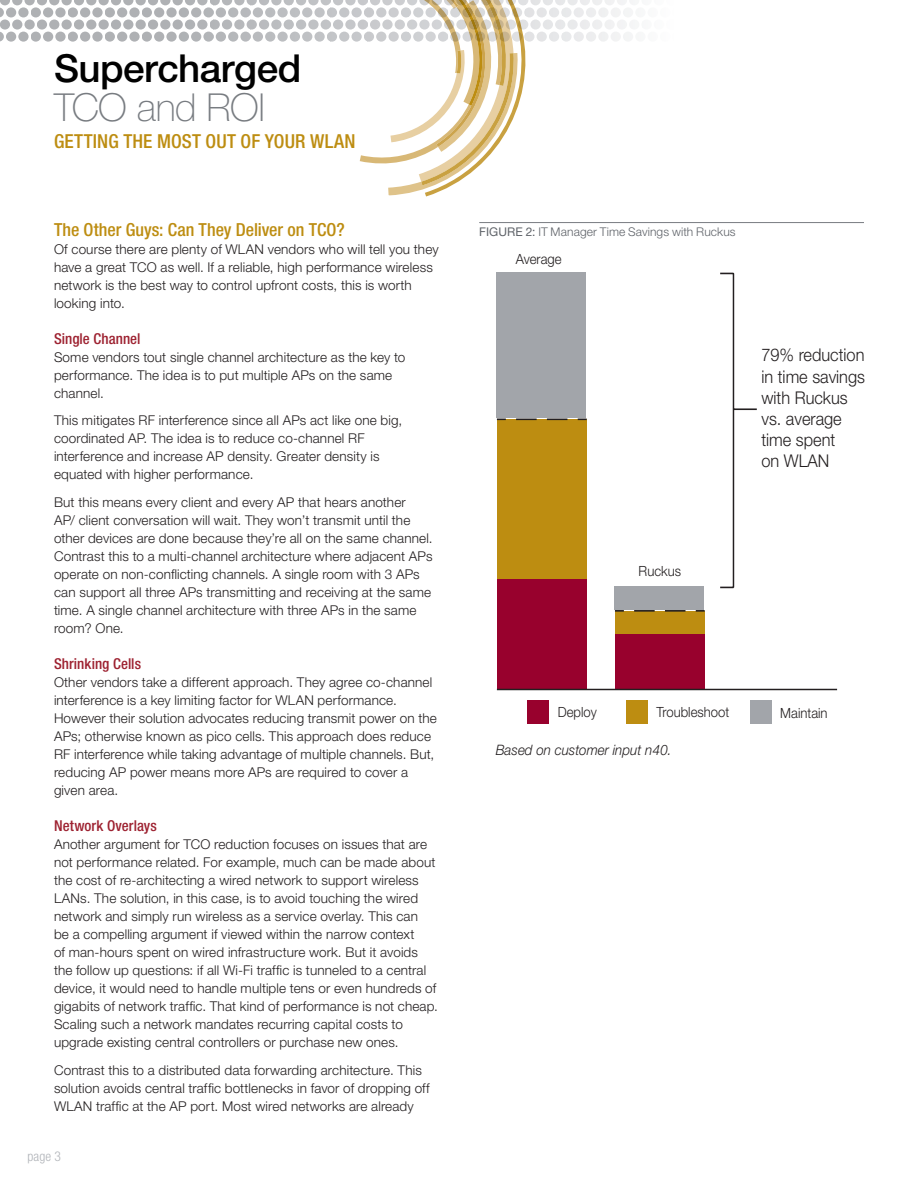
<style>
.page{position:relative;width:918px;height:1188px;background:#fff}
.page>*{position:absolute;margin:0;border:0;box-sizing:border-box;transform-origin:0 0}
.t1{font:500 38.55px "Helvetica Neue LT Std";letter-spacing:-.01em;color:#010101}
.t2{font:100 38.55px "Helvetica Neue LT Std";letter-spacing:-.015em;color:#787c81}
.t3{font:500 condensed 19.35px "Helvetica Neue LT Std";letter-spacing:.005em;color:#bd8d11}
.wpBB_Subhead_b_GOLD{font:500 condensed 18px "Helvetica Neue LT Std";color:#bd8d11}
.t4{font:300 17.55px/21.1px "Helvetica Neue LT Std";color:#231f20;scale:.93 1}
.wpBB_Subhead_c_RED{font:500 condensed 15px "Helvetica Neue LT Std";letter-spacing:.005em;color:#9d2130}
.t5{font:italic 300 14.4px "Helvetica Neue LT Std";color:#231f20;scale:.93 1}
.t6{font:300 14.1px "Helvetica Neue LT Std";color:#231f20;scale:.93 1}
.wpBB_100K_Body_Text{font:300 13.5px/18px "Helvetica Neue LT Std";letter-spacing:.01em;color:#231f20}
.t7{font:300 condensed 13.5px "Helvetica Neue LT Std";color:#b1b4b9}
.wpBB_Figure_Callouts{font:300 12px "Helvetica Neue LT Std";letter-spacing:.01em;color:#5f6369}
.s1{font-weight:400}
</style>
<div class="page">
<div style="left:0;top:0;width:10px;height:5px;background:#afb1b4"></div>
<div style="left:12px;top:0;width:10px;height:5px;background:#afb1b4"></div>
<svg style="left:24px;top:0;width:11px;height:5px"></svg>
<div style="left:37px;top:0;width:10px;height:5px;background:#afb1b4"></div>
<div style="left:49px;top:0;width:10px;height:5px;background:#afb1b4"></div>
<div style="left:62px;top:0;width:10px;height:5px;background:#afb1b4"></div>
<div style="left:74px;top:0;width:10px;height:5px;background:#afb1b4"></div>
<div style="left:86px;top:0;width:10px;height:5px;background:#afb1b4"></div>
<div style="left:99px;top:0;width:10px;height:5px;background:#afb1b4"></div>
<div style="left:111px;top:0;width:10px;height:5px;background:#afb1b4"></div>
<div style="left:123px;top:0;width:10px;height:5px;background:#afb1b4"></div>
<div style="left:136px;top:0;width:10px;height:5px;background:#afb1b4"></div>
<div style="left:148px;top:0;width:10px;height:5px;background:#afb1b4"></div>
<svg style="left:160px;top:0;width:11px;height:5px"></svg>
<svg style="left:0;top:7px;width:4px;height:10px"></svg>
<svg style="left:6px;top:7px;width:10px;height:10px"></svg>
<svg style="left:18px;top:7px;width:11px;height:10px"></svg>
<svg style="left:31px;top:7px;width:10px;height:10px"></svg>
<svg style="left:43px;top:7px;width:10px;height:10px"></svg>
<svg style="left:55px;top:7px;width:11px;height:10px"></svg>
<svg style="left:68px;top:7px;width:10px;height:10px"></svg>
<svg style="left:80px;top:7px;width:10px;height:10px"></svg>
<svg style="left:92px;top:7px;width:11px;height:10px"></svg>
<svg style="left:105px;top:7px;width:10px;height:10px"></svg>
<svg style="left:117px;top:7px;width:10px;height:10px"></svg>
<svg style="left:129px;top:7px;width:11px;height:10px"></svg>
<svg style="left:142px;top:7px;width:10px;height:10px"></svg>
<svg style="left:154px;top:7px;width:10px;height:10px"></svg>
<svg style="left:166px;top:7px;width:11px;height:10px"></svg>
<svg style="left:0;top:19px;width:10px;height:11px"></svg>
<svg style="left:12px;top:19px;width:10px;height:11px"></svg>
<svg style="left:24px;top:19px;width:11px;height:11px"></svg>
<svg style="left:37px;top:19px;width:10px;height:11px"></svg>
<svg style="left:49px;top:19px;width:10px;height:11px"></svg>
<svg style="left:62px;top:19px;width:10px;height:11px"></svg>
<svg style="left:74px;top:19px;width:10px;height:11px"></svg>
<svg style="left:86px;top:19px;width:10px;height:11px"></svg>
<svg style="left:99px;top:19px;width:10px;height:11px"></svg>
<svg style="left:111px;top:19px;width:10px;height:11px"></svg>
<svg style="left:123px;top:19px;width:10px;height:11px"></svg>
<svg style="left:136px;top:19px;width:10px;height:11px"></svg>
<svg style="left:148px;top:19px;width:10px;height:11px"></svg>
<svg style="left:160px;top:19px;width:11px;height:11px"></svg>
<svg style="left:0;top:32px;width:4px;height:10px"></svg>
<div style="left:6px;top:32px;width:10px;height:10px;background:#afb1b4;border-radius:5px"></div>
<svg style="left:18px;top:32px;width:11px;height:10px"></svg>
<div style="left:31px;top:32px;width:10px;height:10px;background:#afb1b4;border-radius:5px"></div>
<div style="left:43px;top:32px;width:10px;height:10px;background:#afb1b4;border-radius:5px"></div>
<svg style="left:55px;top:32px;width:11px;height:10px"></svg>
<div style="left:68px;top:32px;width:10px;height:10px;background:#afb1b4;border-radius:5px"></div>
<div style="left:80px;top:32px;width:10px;height:10px;background:#afb1b4;border-radius:5px"></div>
<svg style="left:92px;top:32px;width:11px;height:10px"></svg>
<div style="left:105px;top:32px;width:10px;height:10px;background:#afb1b4;border-radius:5px"></div>
<div style="left:117px;top:32px;width:10px;height:10px;background:#afb1b4;border-radius:5px"></div>
<svg style="left:129px;top:32px;width:11px;height:10px"></svg>
<div style="left:142px;top:32px;width:10px;height:10px;background:#afb1b4;border-radius:5px"></div>
<div style="left:154px;top:32px;width:10px;height:10px;background:#afb1b4;border-radius:5px"></div>
<svg style="left:166px;top:32px;width:11px;height:10px"></svg>
<svg style="left:173px;top:0;width:458px;height:196px"></svg>
<div style="left:497px;top:419px;width:90px;height:160px;background:#bd8d11"></div>
<div style="left:497px;top:579px;width:90px;height:110px;background:#98012d"></div>
<div style="left:496px;top:273px;width:90px;height:145px;background:#a2a5aa"></div>
<div style="left:615px;top:611px;width:90px;height:23px;background:#bd8d11"></div>
<div style="left:615px;top:634px;width:90px;height:55px;background:#98012d"></div>
<div style="left:614px;top:586px;width:90px;height:24px;background:#a2a5aa"></div>
<hr style="left:497px;top:689px;width:340px;height:1px;background:#231f20">
<div style="left:750px;top:700px;width:21px;height:23px;background:#a2a5aa"></div>
<div style="left:528px;top:700px;width:21px;height:23px;background:#98012d"></div>
<div style="left:626px;top:700px;width:22px;height:23px;background:#bd8d11"></div>
<svg style="left:720px;top:273px;width:13px;height:1px"></svg>
<svg style="left:720px;top:587px;width:13px;height:1px"></svg>
<hr style="left:733px;top:273px;width:1px;height:314px;background:#231f20">
<hr style="left:733px;top:408px;width:24px;height:2px;background:#231f20">
<svg style="left:516px;top:419px;width:71px;height:1px"></svg>
<svg style="left:615px;top:610px;width:9px;height:2px"></svg>
<svg style="left:634px;top:610px;width:71px;height:2px"></svg>
<hr style="left:479px;top:222px;width:385px;height:1px;background:#787c81">
<h1 class="t1" style="left:54px;top:45px;width:249px">Supercharged</h1>
<h1 class="t2" style="left:54px;top:85px;width:212px">TCO and ROI</h1>
<h2 class="t3" style="left:54px;top:129px;width:303px">GETTING THE MOST OUT OF YOUR WLAN</h2>
<p class="wpBB_Subhead_b_GOLD" style="left:54px;top:218px;width:292px">The Other Guys: Can They Deliver on TCO?</p>
<p class="wpBB_100K_Body_Text" style="left:54px;top:240px;width:386px">Of course there are plenty of WLAN vendors who will tell you they have a great TCO as well. If a reliable, high performance wireless network is the best way to control upfront costs, this is worth looking into.</p>
<p class="wpBB_Subhead_c_RED" style="left:54px;top:329px;width:88px">Single Channel</p>
<p class="wpBB_100K_Body_Text" style="left:54px;top:347px;width:353px">Some vendors tout single channel architecture as the key to performance. The idea is to put multiple APs on the same channel.</p>
<p class="wpBB_100K_Body_Text" style="left:54px;top:411px;width:350px">This mitigates RF interference since all APs act like one big, coordinated AP. The idea is to reduce co-channel RF interference and increase AP density. Greater density is equated with higher performance.</p>
<p class="wpBB_100K_Body_Text" style="left:54px;top:493px;width:380px">But this means every client and every AP that hears another<br>AP/ client conversation will wait. They won’t transmit until the other devices are done because they’re all on the same channel.<br>Contrast this to a multi-channel architecture where adjacent APs operate on non-conflicting channels. A single room with 3 APs can support all three APs transmitting and receiving at the same time. A single channel architecture with three APs in the same room? One.</p>
<p class="wpBB_Subhead_c_RED" style="left:54px;top:655px;width:89px">Shrinking Cells</p>
<p class="wpBB_100K_Body_Text" style="left:54px;top:673px;width:384px">Other vendors take a different approach. They agree co-channel interference is a key limiting factor for WLAN performance.<br>However their solution advocates reducing transmit power on the APs; otherwise known as pico cells. This approach does reduce RF interference while taking advantage of multiple channels. But, reducing AP power means more APs are required to cover a given area.</p>
<p class="wpBB_Subhead_c_RED" style="left:54px;top:817px;width:104px">Network Overlays</p>
<p class="wpBB_100K_Body_Text" style="left:54px;top:835px;width:386px">Another argument for TCO reduction focuses on issues that are not performance related. For example, much can be made about the cost of re-architecting a wired network to support wireless LANs. The solution, in this case, is to avoid touching the wired network and simply run wireless as a service overlay. This can<br>be a compelling argument if viewed within the narrow context<br>of man-hours spent on wired infrastructure work. But it avoids the follow up questions: if all Wi-Fi traffic is tunneled to a central device, it would need to handle multiple tens or even hundreds of gigabits of network traffic. That kind of performance is not cheap.<br>Scaling such a network mandates recurring capital costs to upgrade existing central controllers or purchase new ones.</p>
<p class="wpBB_100K_Body_Text" style="left:54px;top:1061px;width:377px">Contrast this to a distributed data forwarding architecture. This solution avoids central traffic bottlenecks in favor of dropping off<br>WLAN traffic at the AP port. Most wired networks are already</p>
<p class="t7" style="left:28px;top:1148px;width:35px">page 3</p>
<p class="wpBB_Figure_Callouts" style="left:479px;top:225px;width:258px"><span class="s1">FIGURE 2:</span> IT Manager Time Savings with Ruckus</p>
<p class="t6" style="left:516px;top:250px;width:51px">Average</p>
<p class="t6" style="left:639px;top:562px;width:47px">Ruckus</p>
<p class="t4" style="left:761px;top:344px;width:113px">79% reduction in time savings with Ruckus vs. average time spent<br>on WLAN</p>
<p class="t6" style="left:558px;top:703px;width:43px">Deploy</p>
<p class="t6" style="left:657px;top:703px;width:80px">Troubleshoot</p>
<p class="t6" style="left:780px;top:704px;width:52px">Maintain</p>
<p class="t5" style="left:496px;top:741px;width:191px">Based on customer input n 40.</p>
</div>
